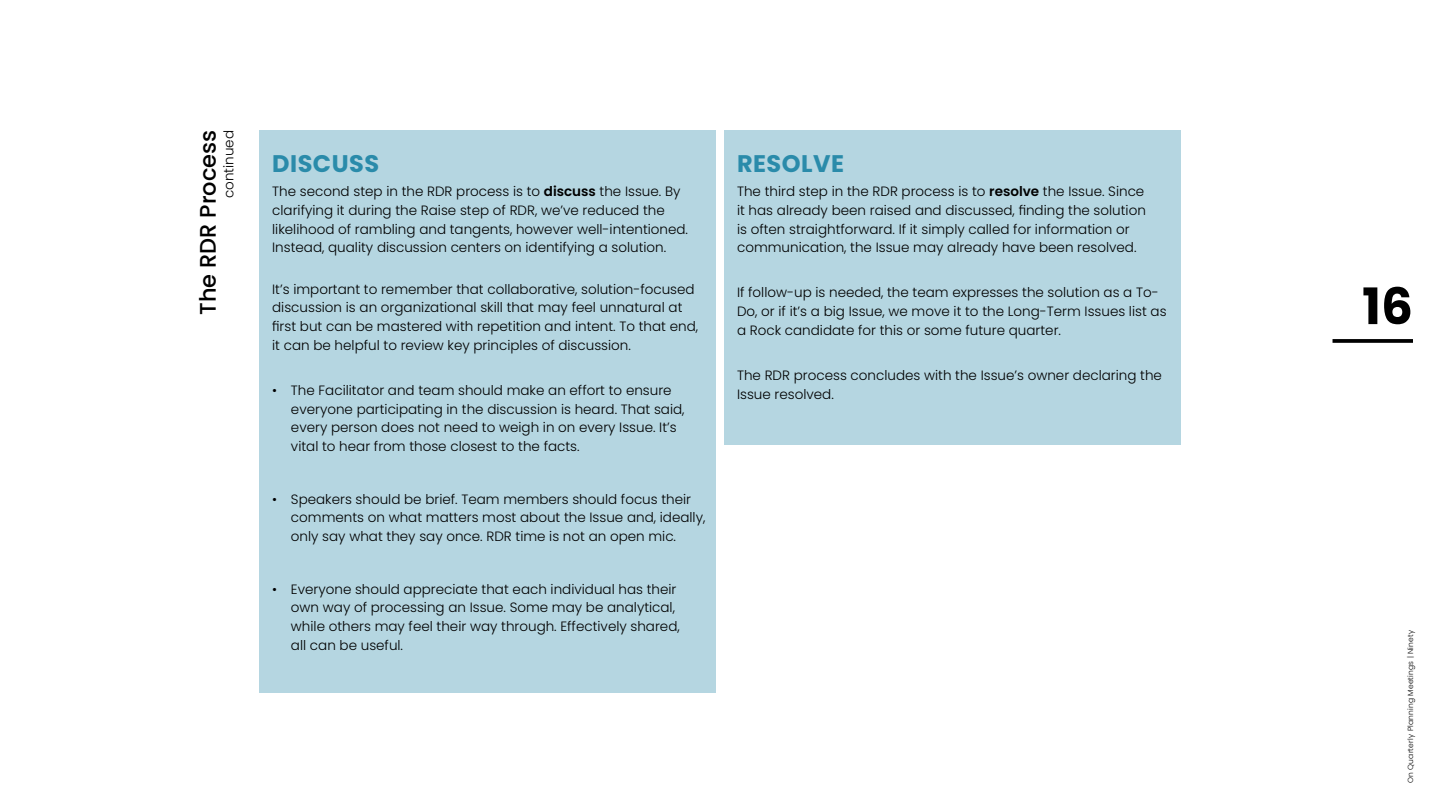
<style>
.page{position:relative;width:1440px;height:810px;background:#fff}
.page>*{position:absolute;margin:0;border:0;box-sizing:border-box;transform-origin:0 0}
.t1{font:700 50.25px "Poppins";color:#000}
.t2{font:700 24px "Poppins";letter-spacing:.02em;color:#2a8baa}
.t3{font:500 22.5px "Poppins";color:#000}
.t4{font:300 13.5px/18.8px "Poppins";color:#000}
.t5{font:300 7.5px "Poppins";letter-spacing:.025em;color:#000}
.s1{font-weight:600}
</style>
<div class="page">
<svg style="left:1333px;top:339px;width:80px;height:4px"></svg>
<div style="left:259px;top:130px;width:457px;height:563px;background:#b5d6e1"></div>
<div style="left:724px;top:130px;width:456px;height:314px;background:#b5d6e1"></div>
<h3 class="t3" style="left:195px;top:315px;width:187px;rotate:-90deg">The RDR Process</h3>
<p class="t4" style="left:219px;top:198px;width:69px;rotate:-90deg">continued</p>
<h2 class="t2" style="left:272px;top:150px;width:108px">DISCUSS</h2>
<h2 class="t2" style="left:737px;top:150px;width:109px">RESOLVE</h2>
<p class="t4" style="left:272px;top:182px;width:417px">The second step in the RDR process is to <span class="s1">discuss</span> the Issue. By clarifying it during the Raise step of RDR, we’ve reduced the likelihood of rambling and tangents, however well-intentioned.<br>Instead, quality discussion centers on identifying a solution.</p>
<p class="t4" style="left:272px;top:280px;width:427px">It’s important to remember that collaborative, solution-focused discussion is an organizational skill that may feel unnatural at first but can be mastered with repetition and intent. To that end, it can be helpful to review key principles of discussion.</p>
<p class="t4" style="left:291px;top:381px;width:395px;text-indent:-19px">• The Facilitator and team should make an effort to ensure everyone participating in the discussion is heard. That said, every person does not need to weigh in on every Issue. It’s vital to hear from those closest to the facts.</p>
<p class="t4" style="left:291px;top:490px;width:416px;text-indent:-19px">• Speakers should be brief. Team members should focus their comments on what matters most about the Issue and, ideally, only say what they say once. RDR time is not an open mic.</p>
<p class="t4" style="left:291px;top:580px;width:390px;text-indent:-19px">• Everyone should appreciate that each individual has their own way of processing an Issue. Some may be analytical, while others may feel their way through. Effectively shared, all can be useful.</p>
<p class="t4" style="left:737px;top:182px;width:410px">The third step in the RDR process is to <span class="s1">resolve</span> the Issue. Since it has already been raised and discussed, finding the solution is often straightforward. If it simply called for information or communication, the Issue may already have been resolved.</p>
<p class="t4" style="left:737px;top:283px;width:431px">If follow-up is needed, the team expresses the solution as a To-<br>Do, or if it’s a big Issue, we move it to the Long-Term Issues list as a Rock candidate for this or some future quarter.</p>
<p class="t4" style="left:737px;top:366px;width:426px">The RDR process concludes with the Issue’s owner declaring the<br>Issue resolved.</p>
<h1 class="t1" style="left:1362px;top:277px;width:52px">16</h1>
<p class="t5" style="left:1406px;top:783px;width:155px;rotate:-90deg">On Quarterly Planning Meetings | Ninety</p>
</div>
